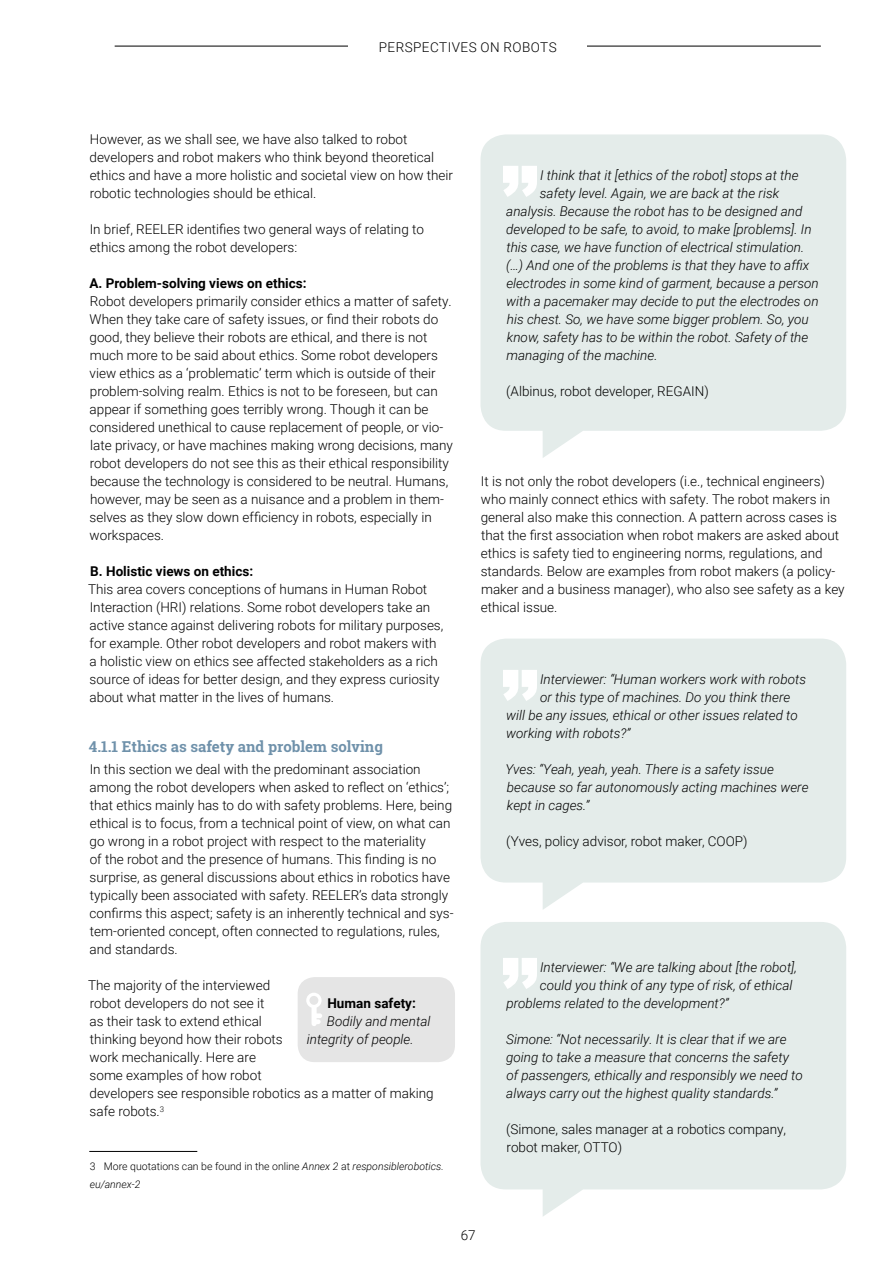
<style>
.page{position:relative;width:893px;height:1263px;background:#fff}
.page>*{position:absolute;margin:0;border:0;box-sizing:border-box;transform-origin:0 0}
.t1{font:900 extra-condensed 84px "Antenna";color:#fff}
.t2{font:700 15px "Roboto Slab";color:#6f91aa}
.t3{font:300 13.5px/18px "Roboto";color:#000}
.t4{font:italic 300 13.5px/18px "Roboto";color:#000}
.t5{font:700 13.5px "Roboto";color:#000}
.t6{font:300 13.5px "Roboto";letter-spacing:.035em;color:#000}
.t7{font:300 10.5px/18px "Roboto";color:#000}
.s1{font-style:italic}
</style>
<div class="page">
<hr style="left:115px;top:46px;width:706px;height:1px;background:#000">
<div style="left:349px;top:38px;width:238px;height:22px;background:#fff"></div>
<hr style="left:89px;top:1151px;width:108px;height:1px;background:#000">
<div style="left:298px;top:977px;width:157px;height:85px;background:#e5e5e5;border-radius:17px"></div>
<svg style="left:306px;top:993px;width:16px;height:33px"></svg>
<svg style="left:480px;top:134px;width:366px;height:324px;background:#e6edeb"></svg>
<svg style="left:480px;top:639px;width:366px;height:270px;background:#e6edec"></svg>
<svg style="left:480px;top:922px;width:366px;height:294px;background:#e6edeb"></svg>
<p class="t6" style="left:379px;top:38px;width:179px">PERSPECTIVES ON ROBOTS</p>
<p class="t3" style="left:90px;top:130px;width:365px">However, as we shall see, we have also talked to robot developers and robot makers who think beyond theoretical ethics and have a more holistic and societal view on how their robotic technologies should be ethical.</p>
<p class="t3" style="left:90px;top:220px;width:336px">In brief, REELER identifies two general ways of relating to ethics among the robot developers:</p>
<p class="t5" style="left:89px;top:274px;width:219px">A. Problem-solving views on ethics:</p>
<p class="t3" style="left:90px;top:292px;width:365px">Robot developers primarily consider ethics a matter of safety.<br>When they take care of safety issues, or find their robots do good, they believe their robots are ethical, and there is not much more to be said about ethics. Some robot developers view ethics as a ‘problematic’ term which is outside of their problem-solving realm. Ethics is not to be foreseen, but can appear if something goes terribly wrong. Though it can be considered unethical to cause replacement of people, or vio&shy;late privacy, or have machines making wrong decisions, many robot developers do not see this as their ethical responsibility because the technology is considered to be neutral. Humans, however, may be seen as a nuisance and a problem in them&shy;selves as they slow down efficiency in robots, especially in workspaces.</p>
<p class="t5" style="left:90px;top:562px;width:164px">B. Holistic views on ethics:</p>
<p class="t3" style="left:88px;top:580px;width:357px">This area covers conceptions of humans in Human Robot Interaction (HRI) relations. Some robot developers take an active stance against delivering robots for military purposes, for example. Other robot developers and robot makers with a holistic view on ethics see affected stakeholders as a rich source of ideas for better design, and they express curiosity about what matter in the lives of humans.</p>
<p class="t2" style="left:89px;top:736px;width:295px">4.1.1 Ethics as safety and problem solving</p>
<p class="t3" style="left:90px;top:760px;width:365px">In this section we deal with the predominant association among the robot developers when asked to reflect on ‘ethics’; that ethics mainly has to do with safety problems. Here, being ethical is to focus, from a technical point of view, on what can go wrong in a robot project with respect to the materiality<br>of the robot and the presence of humans. This finding is no surprise, as general discussions about ethics in robotics have typically been associated with safety. REELER’s data strongly confirms this aspect; safety is an inherently technical and sys&shy;tem-oriented concept, often connected to regulations, rules, and standards.</p>
<p class="t3" style="left:88px;top:976px;width:347px">The majority of the interviewed<br>robot developers do not see it<br>as their task to extend ethical<br>thinking beyond how their robots<br>work mechanically. Here are<br>some examples of how robot<br>developers see responsible robotics as a matter of making safe robots.<sup>3</sup></p>
<p class="t5" style="left:327px;top:994px;width:90px">Human safety:</p>
<p class="t4" style="left:307px;top:1012px;width:125px;text-indent:20px">Bodily and mental integrity of people.</p>
<p class="t7" style="left:90px;top:1157px;width:356px">3 More quotations can be found in the online <span class="s1">Annex 2</span> at <span class="s1">responsiblerobotics. eu/annex-2</span></p>
<h1 class="t1" style="left:500px;top:142px;width:41px">”</h1>
<p class="t4" style="left:540px;top:166px;width:260px">I think that it [ethics of the robot] stops at the</p>
<p class="t4" style="left:540px;top:184px;width:241px">safety level. Again, we are back at the risk</p>
<p class="t4" style="left:506px;top:202px;width:298px">analysis. Because the robot has to be designed and</p>
<p class="t4" style="left:506px;top:220px;width:307px">developed to be safe, to avoid, to make [problems]. In</p>
<p class="t4" style="left:506px;top:238px;width:299px">this case, we have function of electrical stimulation.</p>
<p class="t4" style="left:506px;top:256px;width:305px">(…) And one of the problems is that they have to affix</p>
<p class="t4" style="left:506px;top:274px;width:314px">electrodes in some kind of garment, because a person</p>
<p class="t4" style="left:506px;top:292px;width:314px">with a pacemaker may decide to put the electrodes on</p>
<p class="t4" style="left:507px;top:310px;width:303px">his chest. So, we have some bigger problem. So, you</p>
<p class="t4" style="left:507px;top:328px;width:303px">know, safety has to be within the robot. Safety of the</p>
<p class="t4" style="left:506px;top:346px;width:152px">managing of the machine.</p>
<p class="t3" style="left:506px;top:382px;width:204px">(Albinus, robot developer, REGAIN)</p>
<p class="t3" style="left:481px;top:472px;width:365px">It is not only the robot developers (i.e., technical engineers) who mainly connect ethics with safety. The robot makers in general also make this connection. A pattern across cases is that the first association when robot makers are asked about ethics is safety tied to engineering norms, regulations, and standards. Below are examples from robot makers (a policy&shy;maker and a business manager), who also see safety as a key ethical issue.</p>
<h1 class="t1" style="left:500px;top:646px;width:41px">”</h1>
<p class="t4" style="left:540px;top:670px;width:268px">Interviewer: “Human workers work with robots</p>
<p class="t4" style="left:540px;top:688px;width:252px">or this type of machines. Do you think there</p>
<p class="t4" style="left:506px;top:706px;width:293px">will be any issues, ethical or other issues related to</p>
<p class="t4" style="left:506px;top:724px;width:126px">working with robots?”</p>
<p class="t4" style="left:505px;top:760px;width:305px">Yves: “Yeah, yeah, yeah. There is a safety issue because so far autonomously acting machines were kept in cages.”</p>
<p class="t3" style="left:506px;top:832px;width:243px">(Yves, policy advisor, robot maker, COOP)</p>
<h1 class="t1" style="left:500px;top:934px;width:41px">”</h1>
<p class="t4" style="left:540px;top:958px;width:259px">Interviewer: “We are talking about [the robot],</p>
<p class="t4" style="left:540px;top:976px;width:254px">could you think of any type of risk, of ethical</p>
<p class="t4" style="left:506px;top:994px;width:224px">problems related to the development?”</p>
<p class="t4" style="left:506px;top:1030px;width:298px">Simone: “Not necessarily. It is clear that if we are going to take a measure that concerns the safety of passengers, ethically and responsibly we need to always carry out the highest quality standards.”</p>
<p class="t3" style="left:506px;top:1120px;width:281px">(Simone, sales manager at a robotics company, robot maker, OTTO)</p>
<p class="t3" style="left:461px;top:1226px;width:16px">67</p>
</div>
